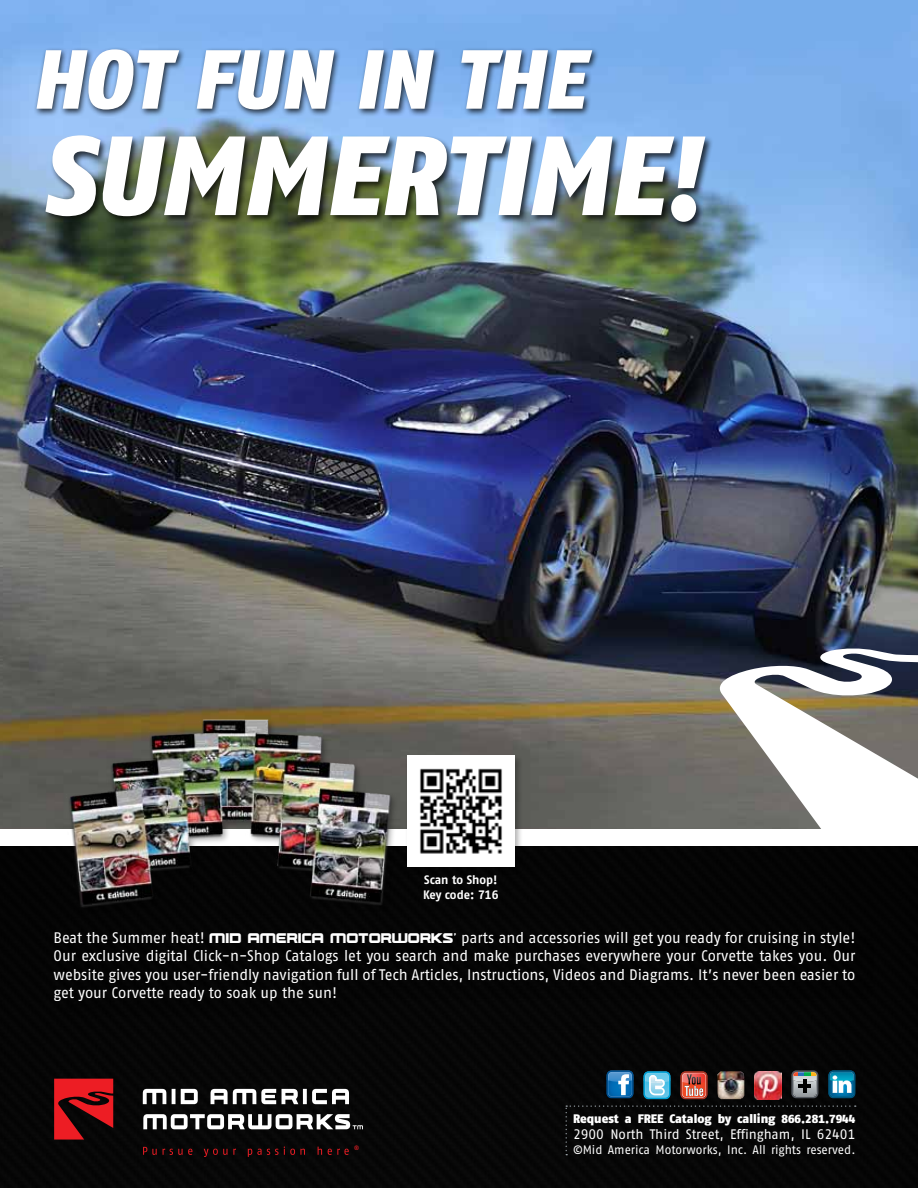
<style>
.page{position:relative;width:918px;height:1188px;background:#fff}
.page>*{position:absolute;margin:0;border:0;box-sizing:border-box;transform-origin:0 0}
.t1{font:italic 112.35px "Fago No Black Tf";color:#fff;scale:.92 1}
.t2{font:italic 83.55px "Fago No Black Tf";color:#fff;scale:.92 1}
.t3{font:15.3px/18.3px "Fago No Regular Tf";letter-spacing:-.005em;color:#fff;text-align:justify}
.t4{font:13.8px "Fago No Regular Tf";color:#fff}
.t5{font:12.45px "Fago No Regular Tf";letter-spacing:-.005em;color:#fff}
.t6{font:12.45px "Fago No Black Tf";color:#fff}
.t7{font:12.3px/14.7px "Fago No Bold Tf";color:#fff}
.t8{font:6.45px "Fago No Regular Tf";color:#ed1d24}
.s1{font-family:"Trade Marker OT";font-weight:300}
.s2{font-size:11.7px}
</style>
<div class="page">
<img style="left:0;top:0;width:918px;height:829px">
<div style="left:0;top:846px;width:918px;height:342px;background:#050505"></div>
<svg style="left:720px;top:648px;width:198px;height:181px"></svg>
<svg style="left:0;top:1079px;width:363px;height:82px;background:#362425"></svg>
<svg style="left:680px;top:1071px;width:27px;height:28px"></svg>
<svg style="left:791px;top:1070px;width:27px;height:28px"></svg>
<svg style="left:828px;top:1070px;width:27px;height:28px"></svg>
<svg style="left:606px;top:1070px;width:28px;height:28px"></svg>
<img style="left:717px;top:1071px;width:27px;height:28px">
<svg style="left:643px;top:1071px;width:28px;height:28px"></svg>
<img style="left:754px;top:1071px;width:27px;height:28px">
<div style="left:566px;top:1105px;width:290px;height:50px;background:#060606"></div>
<div style="left:57px;top:935px;width:818px;height:86px;background:#000"></div>
<div style="left:33px;top:46px;width:567px;height:71px;background:#000;opacity:.75"></div>
<div style="left:44px;top:134px;width:670px;height:97px;background:#000;opacity:.75"></div>
<div style="left:405px;top:754px;width:118px;height:121px;background:#000;opacity:.3"></div>
<img style="left:407px;top:756px;width:107px;height:110px">
<div style="left:67px;top:718px;width:333px;height:197px;background:#000;opacity:.3"></div>
<img style="left:67px;top:720px;width:328px;height:187px">
<h2 class="t2" style="left:32px;top:29px;width:601px">HOT FUN IN THE</h2>
<h1 class="t1" style="left:42px;top:108px;width:717px">SUMMERTIME!</h1>
<p class="t7" style="left:423px;top:872px;width:77px">Scan to Shop!<br>Key code: 716</p>
<p class="t3" style="left:54px;top:928px;width:803px">Beat the Summer heat! <span class="s1">MID AMERICA MOTORWORKS’</span> parts and accessories will get you ready for cruising in style!<br>Our exclusive digital Click-n-Shop Catalogs let you search and make purchases everywhere your Corvette takes you. Our website gives you user-friendly navigation full of Tech Articles, Instructions, Videos and Diagrams. It’s never been easier to get your Corvette ready to soak up the sun!</p>
<p class="t8" style="left:354px;top:1144px;width:7px">®</p>
<p class="t6" style="left:573px;top:1111px;width:284px">Request a FREE Catalog by calling <span class="s2">866.281.7944</span></p>
<p class="t4" style="left:573px;top:1126px;width:284px">2900 North Third Street, Effingham, IL 62401</p>
<p class="t5" style="left:573px;top:1143px;width:284px">©Mid America Motorworks, Inc. All rights reserved.</p>
</div>
